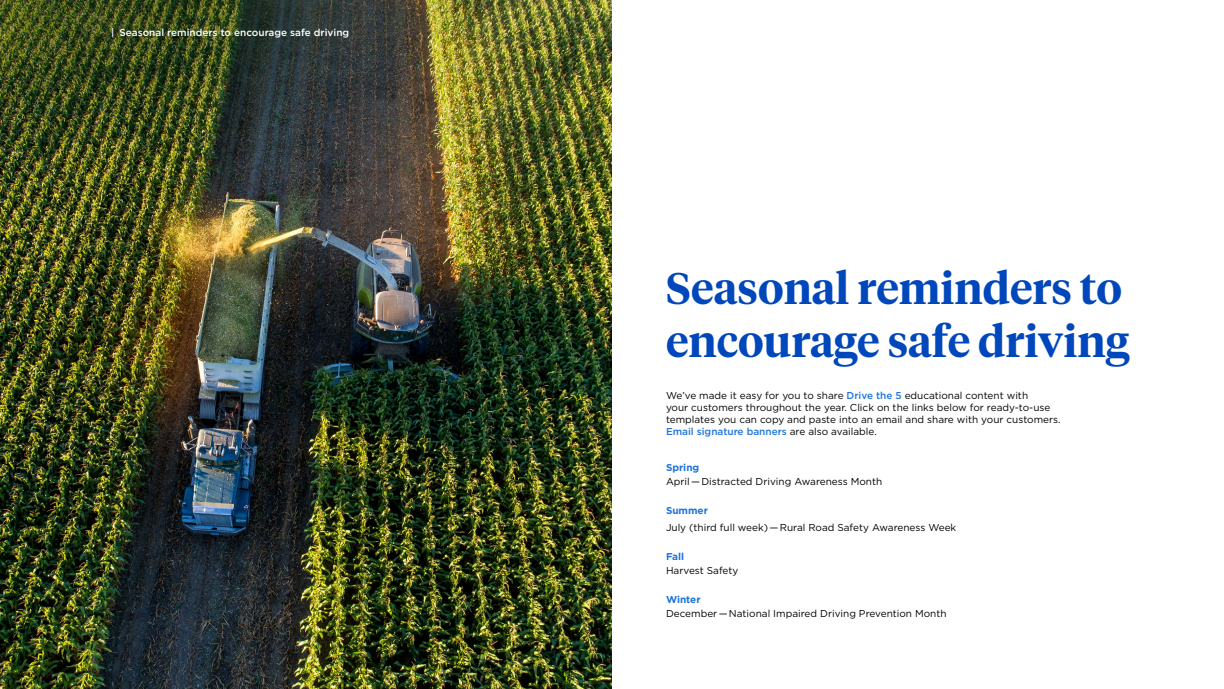
<style>
.page{position:relative;width:1224px;height:689px;background:#fff}
.page>*{position:absolute;margin:0;border:0;box-sizing:border-box;transform-origin:0 0}
.ATV_section_title_-_TOC{font:600 44px/52.8px "Tiempos Headline";color:#0047bb}
.body_text{font:10px/12px "Gotham";color:#000}
.Body_text{font:10px "Gotham";color:#000}
.t1{font:500 10px "Gotham";color:#fff}
.Content_title_-_tight{font:700 10px "Gotham";color:#1f74db}
.s1{font-weight:500;color:#1f74db}
</style>
<div class="page">
<img style="left:0;top:0;width:612px;height:689px">
<p class="t1" style="left:111px;top:26px;width:240px">| Seasonal reminders to encourage safe driving</p>
<p class="ATV_section_title_-_TOC" style="left:666px;top:260px;width:465px">Seasonal reminders to encourage safe driving</p>
<p class="body_text" style="left:666px;top:389px;width:396px">We’ve made it easy for you to share <span class="s1">Drive the 5</span> educational content with<br>your customers throughout the year. Click on the links below for ready-to-use templates you can copy and paste into an email and share with your customers.<br><span class="s1">Email signature banners</span> are also available.</p>
<p class="Content_title_-_tight" style="left:666px;top:461px;width:35px">Spring</p>
<p class="Body_text" style="left:666px;top:475px;width:218px">April — Distracted Driving Awareness Month</p>
<p class="Content_title_-_tight" style="left:666px;top:504px;width:43px">Summer</p>
<p class="Body_text" style="left:666px;top:520px;width:292px">July (third full week) — Rural Road Safety Awareness Week</p>
<p class="Content_title_-_tight" style="left:666px;top:549px;width:20px">Fall</p>
<p class="Body_text" style="left:666px;top:564px;width:74px">Harvest Safety</p>
<p class="Content_title_-_tight" style="left:666px;top:592px;width:36px">Winter</p>
<p class="Body_text" style="left:666px;top:607px;width:282px">December — National Impaired Driving Prevention Month</p>
</div>
